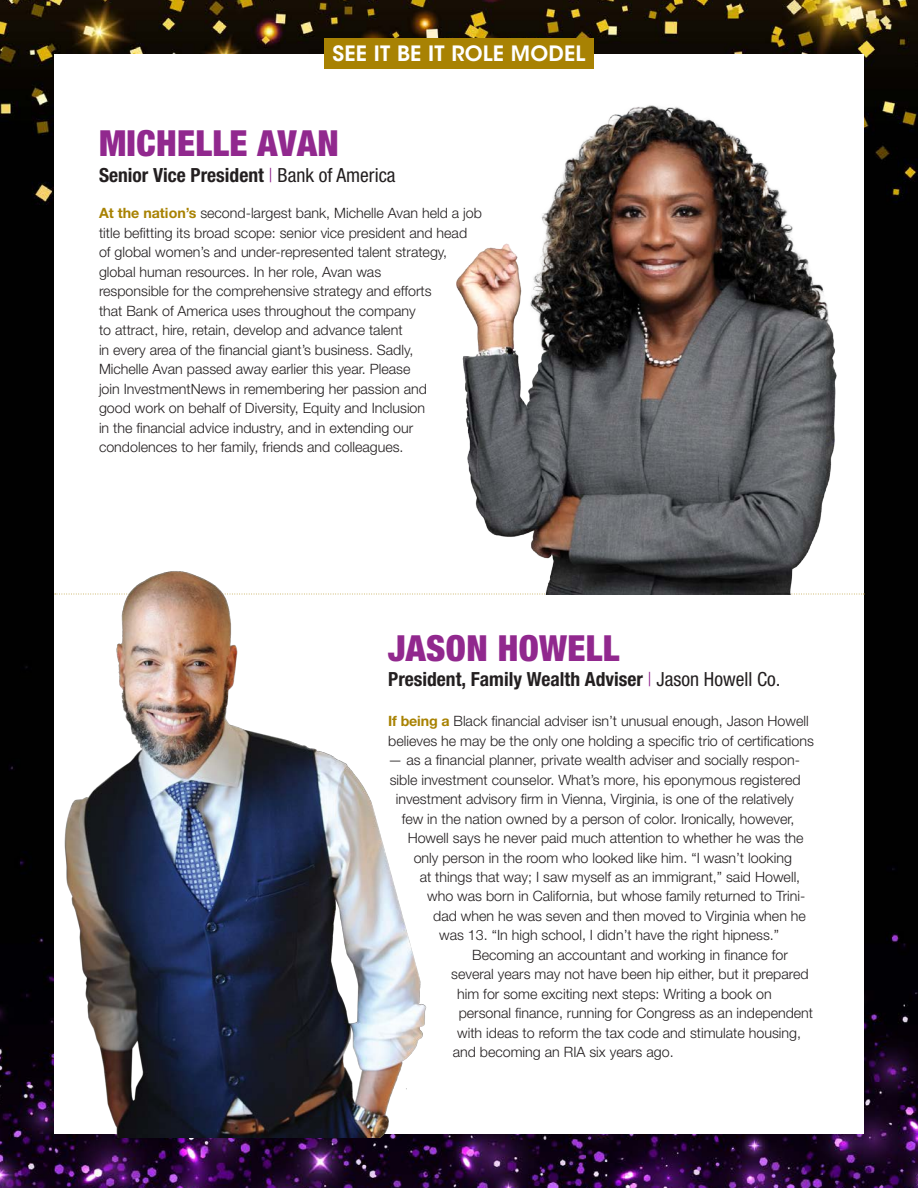
<style>
.page{position:relative;width:918px;height:1188px;background:#fff}
.page>*{position:absolute;margin:0;border:0;box-sizing:border-box;transform-origin:0 0}
.t1{font:900 condensed 36px "Helvetica Neue LT Std";letter-spacing:.01em;color:#91288e}
.t2{font:600 21px "ITC Avant Garde Std";letter-spacing:.01em;color:#fff}
.t3{font:700 condensed 19.5px "Helvetica Neue LT Std";color:#231f20}
.text_format{font:300 14.25px/19.5px "Helvetica Neue LT Std";color:#231f20}
.s1{font-weight:300;color:#91288e}
.s2{font-weight:400}
.s3{font-weight:700;color:#a88203}
</style>
<div class="page">
<img style="left:0;top:0;width:918px;height:1188px">
<div style="left:54px;top:54px;width:810px;height:1080px;background:#fff"></div>
<svg style="left:441px;top:594px;width:423px;height:1px"></svg>
<img style="left:457px;top:105px;width:379px;height:489px">
<img style="left:44px;top:564px;width:397px;height:574px">
<div style="left:324px;top:38px;width:270px;height:30px;background:#a88203"></div>
<p class="t2" style="left:333px;top:40px;width:254px">SEE IT BE IT ROLE MODEL</p>
<p class="t1" style="left:99px;top:121px;width:241px">MICHELLE AVAN</p>
<p class="t3" style="left:99px;top:163px;width:298px">Senior Vice President <span class="s1">|</span> <span class="s2">Bank of America</span></p>
<p class="text_format" style="left:99px;top:203px;width:384px"><span class="s3">At the nation’s</span> second-largest bank, Michelle Avan held a job title befitting its broad scope: senior vice president and head of global women’s and under-represented talent strategy, global human resources. In her role, Avan was<br>responsible for the comprehensive strategy and efforts<br>that Bank of America uses throughout the company<br>to attract, hire, retain, develop and advance talent<br>in every area of the financial giant’s business. Sadly,<br>Michelle Avan passed away earlier this year. Please<br>join InvestmentNews in remembering her passion and<br>good work on behalf of Diversity, Equity and Inclusion<br>in the financial advice industry, and in extending our condolences to her family, friends and colleagues.</p>
<p class="t1" style="left:388px;top:626px;width:233px">JASON HOWELL</p>
<p class="t3" style="left:388px;top:667px;width:394px">President, Family Wealth Adviser <span class="s1">|</span> <span class="s2">Jason Howell Co.</span></p>
<p class="text_format" style="left:388px;top:711px;width:427px"><span class="s3">If being a</span> Black financial adviser isn’t unusual enough, Jason Howell believes he may be the only one holding a specific trio of certifications</p>
<p class="text_format" style="left:388px;top:750px;width:413px">— as a financial planner, private wealth adviser and socially respon-</p>
<p class="text_format" style="left:390px;top:769px;width:412px">sible investment counselor. What’s more, his eponymous registered</p>
<p class="text_format" style="left:396px;top:789px;width:399px">investment advisory firm in Vienna, Virginia, is one of the relatively</p>
<p class="text_format" style="left:402px;top:808px;width:394px">few in the nation owned by a person of color. Ironically, however,</p>
<p class="text_format" style="left:408px;top:828px;width:397px">Howell says he never paid much attention to whether he was the</p>
<p class="text_format" style="left:414px;top:847px;width:380px">only person in the room who looked like him. “I wasn’t looking</p>
<p class="text_format" style="left:420px;top:867px;width:382px">at things that way; I saw myself as an immigrant,” said Howell,</p>
<p class="text_format" style="left:427px;top:886px;width:380px">who was born in California, but whose family returned to Trini-</p>
<p class="text_format" style="left:433px;top:906px;width:374px">dad when he was seven and then moved to Virginia when he</p>
<p class="text_format" style="left:439px;top:925px;width:341px">was 13. “In high school, I didn’t have the right hipness.”</p>
<p class="text_format" style="left:472px;top:945px;width:317px">Becoming an accountant and working in finance for</p>
<p class="text_format" style="left:451px;top:964px;width:359px">several years may not have been hip either, but it prepared</p>
<p class="text_format" style="left:457px;top:984px;width:316px">him for some exciting next steps: Writing a book on</p>
<p class="text_format" style="left:459px;top:1003px;width:356px">personal finance, running for Congress as an independent</p>
<p class="text_format" style="left:457px;top:1023px;width:345px">with ideas to reform the tax code and stimulate housing,</p>
<p class="text_format" style="left:453px;top:1042px;width:222px">and becoming an RIA six years ago.</p>
</div>
